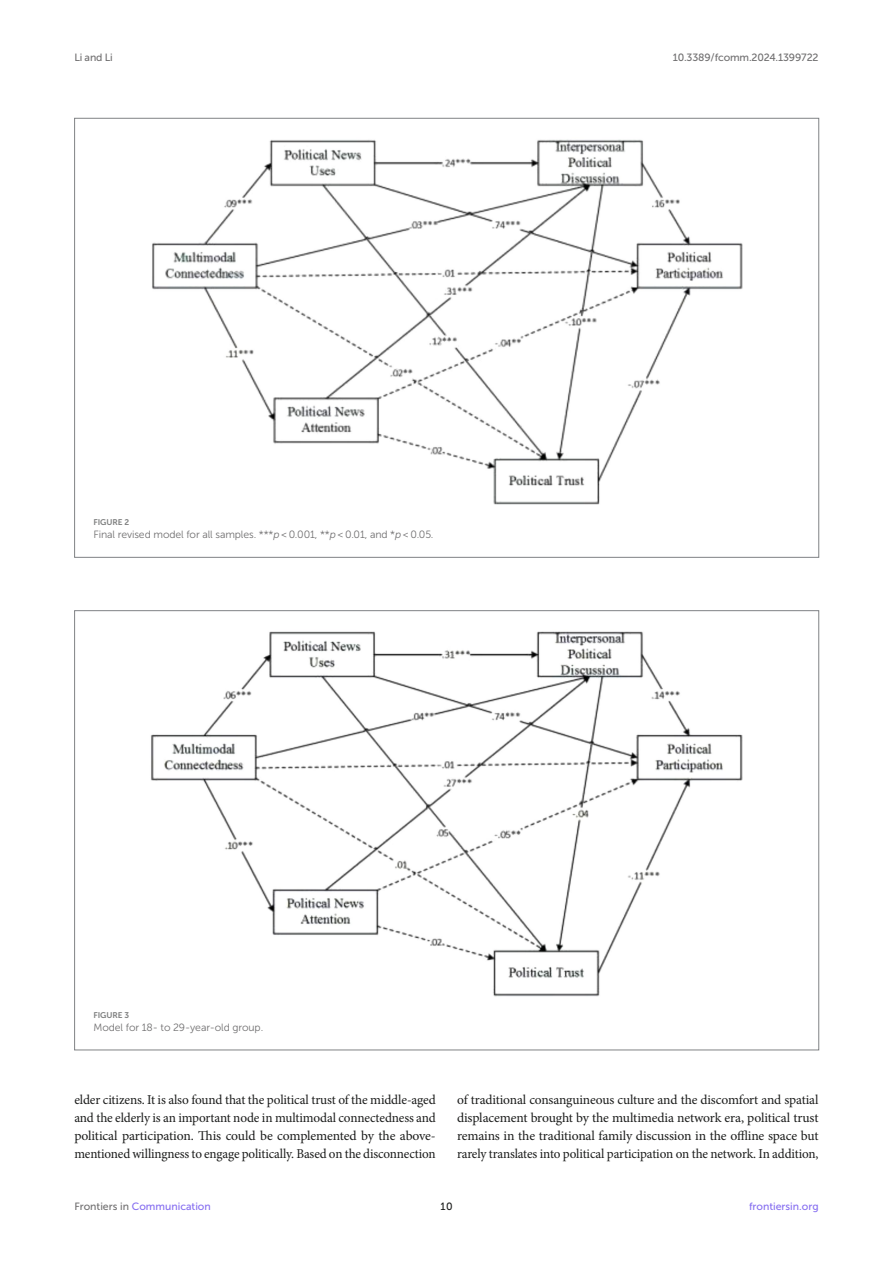
<style>
.page{position:relative;width:893px;height:1263px;background:#fff}
.page>*{position:absolute;margin:0;border:0;box-sizing:border-box;transform-origin:0 0}
.TEXT{font:13.5px/18px "Minion Pro";letter-spacing:-.01em;color:#1b1c1b;text-align:justify}
.FIG_LEG{font:10.5px "Museo Sans 300";letter-spacing:-.01em;color:#706f70}
.t1{font:10.5px "Museo Sans 500";color:#856df0}
.t2{font:10.5px "Museo Sans 500";letter-spacing:-.015em;color:#706f70}
.t3{font:10.5px "Museo Sans 500";color:#1b1c1b}
.FIG_HD{font:8.25px "Museo Sans 700";letter-spacing:-.01em;color:#7e7f7f}
.s1{font-style:italic}
.s2{color:#706f70}
</style>
<div class="page">
<img style="left:151px;top:631px;width:592px;height:366px">
<img style="left:152px;top:139px;width:591px;height:366px">
<p class="t2" style="left:74px;top:51px;width:40px">Li and Li</p>
<p class="t2" style="left:673px;top:51px;width:147px">10.3389/fcomm.2024.1399722</p>
<p class="FIG_HD" style="left:94px;top:517px;width:37px">FIGURE 2</p>
<p class="FIG_LEG" style="left:94px;top:529px;width:342px">Final revised model for all samples. ***<span class="s1">p</span> &lt; 0.001, **<span class="s1">p</span> &lt; 0.01, and *<span class="s1">p</span> &lt; 0.05.</p>
<p class="FIG_HD" style="left:94px;top:1010px;width:37px">FIGURE 3</p>
<p class="FIG_LEG" style="left:94px;top:1022px;width:171px">Model for 18- to 29-year-old group.</p>
<p class="TEXT" style="left:74px;top:1091px;width:363px">elder citizens. It is also found that the political trust of the middle-aged and the elderly is an important node in multimodal connectedness and political participation. This could be complemented by the above&shy;mentioned willingness to engage politically. Based on the disconnection</p>
<p class="TEXT" style="left:457px;top:1091px;width:363px">of traditional consanguineous culture and the discomfort and spatial displacement brought by the multimedia network era, political trust remains in the traditional family discussion in the offline space but rarely translates into political participation on the network. In addition,</p>
<p class="t1" style="left:74px;top:1200px;width:138px"><span class="s2">Frontiers in</span> Communication</p>
<p class="t3" style="left:440px;top:1200px;width:14px">10</p>
<p class="t1" style="left:749px;top:1200px;width:71px">frontiersin.org</p>
</div>
